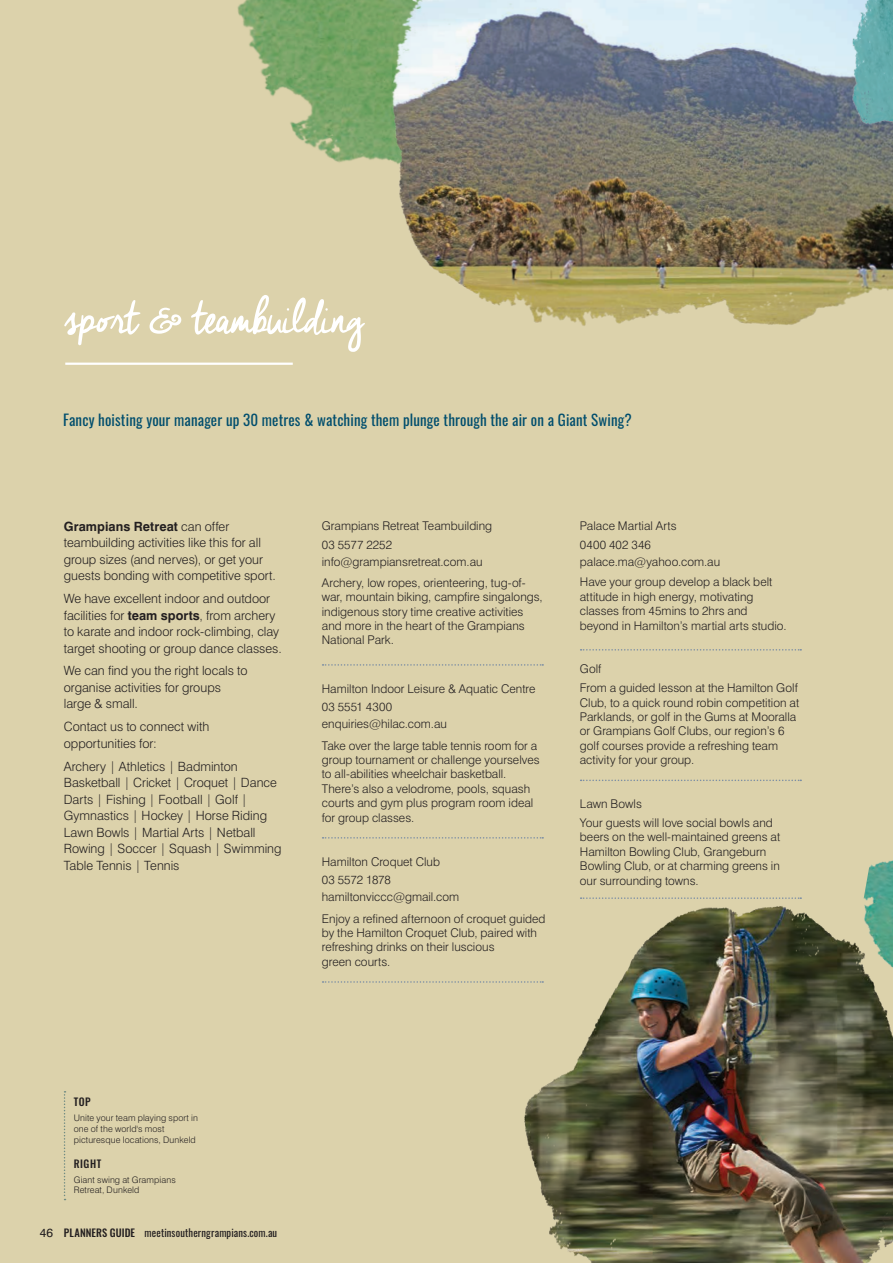
<style>
.page{position:relative;width:893px;height:1263px;background:#dcd2ab}
.page>*{position:absolute;margin:0;border:0;box-sizing:border-box;transform-origin:0 0}
.t1{font:57.45px "Cheddar Jack";letter-spacing:-.035em;color:#fff}
.t2{font:15px "Oswald";letter-spacing:.01em;color:#014e6d}
.t3{font:300 12.75px/16.5px "Swiss 721 BT";color:#231f20}
.t4{font:300 12px/14.4px "Swiss 721 BT";color:#231f20}
.t5{font:10.5px "Oswald";letter-spacing:.015em;color:#231f20}
.t6{font:500 10.5px "Oswald";letter-spacing:.05em;color:#231f20}
.t7{font:300 9px/10.8px "Swiss 721 BT";letter-spacing:.01em;color:#231f20}
.s1{font-weight:700}
.s2{font-family:"Swiss 721 BT";font-size:12px}
.s3{font-weight:500}
</style>
<div class="page">
<img style="left:237px;top:0;width:125px;height:163px">
<svg style="left:323px;top:664px;width:220px;height:2px"></svg>
<svg style="left:323px;top:837px;width:220px;height:1px"></svg>
<svg style="left:323px;top:981px;width:146px;height:2px"></svg>
<svg style="left:581px;top:649px;width:220px;height:2px"></svg>
<svg style="left:581px;top:780px;width:220px;height:1px"></svg>
<hr style="left:65px;top:363px;width:228px;height:2px;background:#fff">
<img style="left:362px;top:0;width:531px;height:326px">
<img style="left:777px;top:0;width:116px;height:254px">
<img style="left:470px;top:860px;width:423px;height:403px">
<svg style="left:64px;top:1091px;width:2px;height:109px"></svg>
<img style="left:840px;top:0;width:53px;height:115px">
<h1 class="t1" style="left:64px;top:286px;width:302px">sport &amp; teambuilding</h1>
<p class="t2" style="left:63px;top:406px;width:570px">Fancy hoisting your manager up 30 metres &amp; watching them plunge through the air on a Giant Swing?</p>
<p class="t3" style="left:64px;top:518px;width:213px"><span class="s1">Grampians Retreat</span> can offer teambuilding activities like this for all group sizes (and nerves), or get your guests bonding with competitive sport.</p>
<p class="t3" style="left:64px;top:590px;width:219px">We have excellent indoor and outdoor facilities for <span class="s1">team sports</span>, from archery to karate and indoor rock-climbing, clay target shooting or group dance classes.</p>
<p class="t3" style="left:64px;top:662px;width:185px">We can find you the right locals to organise activities for groups large &amp; small.</p>
<p class="t3" style="left:64px;top:718px;width:147px">Contact us to connect with opportunities for:</p>
<p class="t3" style="left:64px;top:758px;width:219px">Archery | Athletics | Badminton<br>Basketball | Cricket | Croquet | Dance<br>Darts | Fishing | Football | Golf |<br>Gymnastics | Hockey | Horse Riding<br>Lawn Bowls | Martial Arts | Netball<br>Rowing | Soccer | Squash | Swimming<br>Table Tennis | Tennis</p>
<p class="t4" style="left:322px;top:516px;width:172px;line-height:18.6px">Grampians Retreat Teambuilding<br>03 5577 2252</p>
<p class="t4" style="left:322px;top:551px;width:205px;line-height:21.1px">info@grampiansretreat.com.au<br>Archery, low ropes, orienteering, tug-of-</p>
<p class="t4" style="left:322px;top:590px;width:222px">war, mountain biking, campfire singalongs, indigenous story time creative activities and more in the heart of the Grampians National Park.</p>
<p class="t4" style="left:322px;top:679px;width:215px;line-height:18.6px">Hamilton Indoor Leisure &amp; Aquatic Centre<br>03 5551 4300</p>
<p class="t4" style="left:322px;top:713px;width:217px;line-height:21.1px">enquiries@hilac.com.au<br>Take over the large table tennis room for a</p>
<p class="t4" style="left:322px;top:752px;width:219px">group tournament or challenge yourselves to all-abilities wheelchair basketball.<br>There’s also a velodrome, pools, squash courts and gym plus program room ideal for group classes.</p>
<p class="t4" style="left:322px;top:852px;width:120px;line-height:18.6px">Hamilton Croquet Club<br>03 5572 1878</p>
<p class="t4" style="left:322px;top:886px;width:225px;line-height:21.1px">hamiltonviccc@gmail.com<br>Enjoy a refined afternoon of croquet guided</p>
<p class="t4" style="left:322px;top:925px;width:217px">by the Hamilton Croquet Club, paired with refreshing drinks on their luscious<br>green courts.</p>
<p class="t4" style="left:580px;top:516px;width:98px;line-height:18.6px">Palace Martial Arts<br>0400 402 346</p>
<p class="t4" style="left:580px;top:551px;width:194px;line-height:20.7px">palace.ma@yahoo.com.au<br>Have your group develop a black belt</p>
<p class="t4" style="left:580px;top:589px;width:208px">attitude in high energy, motivating classes from 45mins to 2hrs and beyond in Hamilton’s martial arts studio.</p>
<p class="t4" style="left:580px;top:660px;width:219px;line-height:18.6px">Golf<br>From a guided lesson at the Hamilton Golf</p>
<p class="t4" style="left:580px;top:695px;width:221px">Club, to a quick round robin competition at Parklands, or golf in the Gums at Mooralla or Grampians Golf Clubs, our region’s 6 golf courses provide a refreshing team activity for your group.</p>
<p class="t4" style="left:580px;top:794px;width:195px;line-height:18.6px">Lawn Bowls<br>Your guests will love social bowls and</p>
<p class="t4" style="left:580px;top:830px;width:202px">beers on the well-maintained greens at Hamilton Bowling Club, Grangeburn Bowling Club, or at charming greens in our surrounding towns.</p>
<p class="t6" style="left:74px;top:1096px;width:18px">TOP</p>
<p class="t7" style="left:74px;top:1112px;width:126px">Unite your team playing sport in one of the world's most picturesque locations, Dunkeld</p>
<p class="t6" style="left:74px;top:1158px;width:29px">RIGHT</p>
<p class="t7" style="left:74px;top:1174px;width:104px">Giant swing at Grampians<br>Retreat, Dunkeld</p>
<p class="t5" style="left:40px;top:1224px;width:239px"><span class="s2">46</span> <span class="s3">PLANNERS GUIDE</span> meetinsoutherngrampians.com.au</p>
</div>
